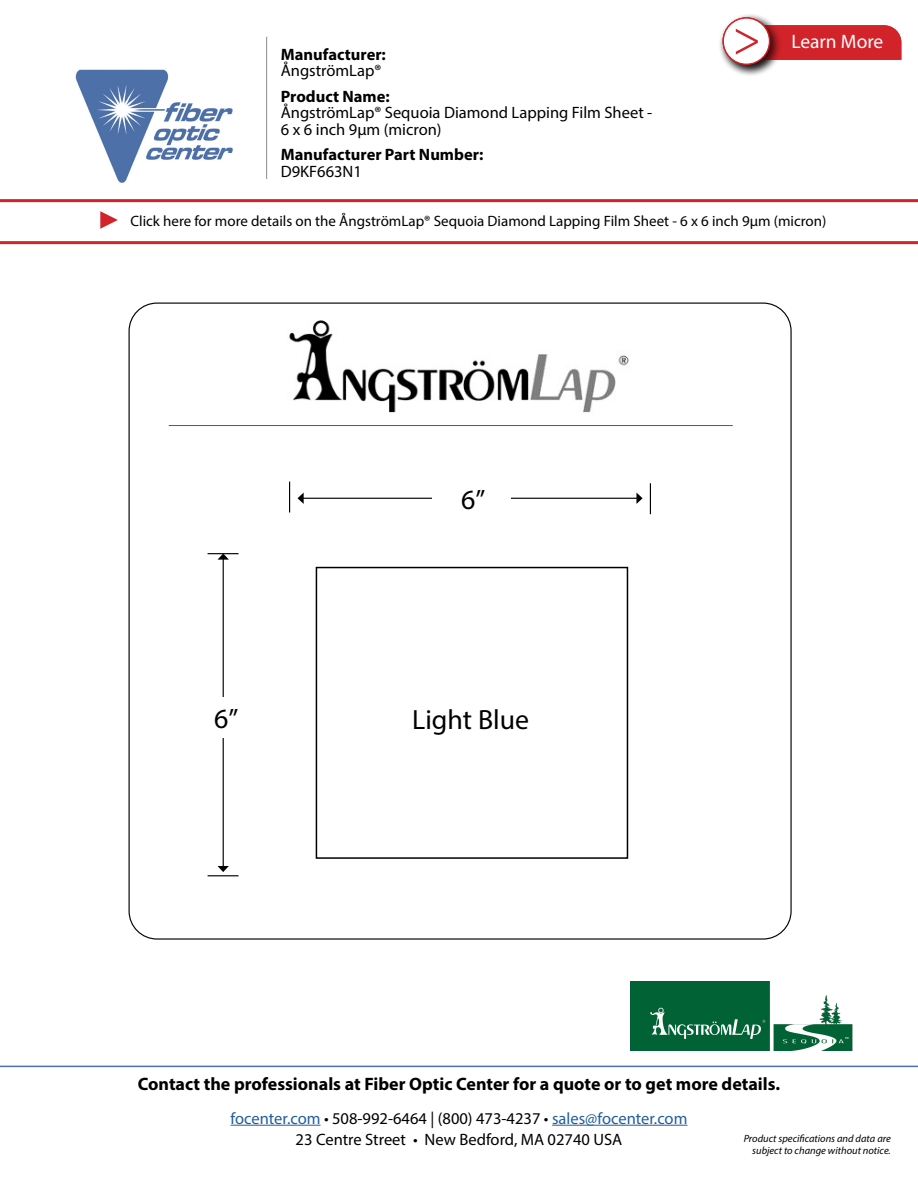
<style>
.page{position:relative;width:918px;height:1188px;background:#fff}
.page>*{position:absolute;margin:0;border:0;box-sizing:border-box;transform-origin:0 0}
.t1{font:51px "Minion Pro";color:#d2232a}
.t2{font:27.9px "Myriad Pro";color:#000}
.t3{font:19.5px "Myriad Pro";color:#fff}
.t4{font:700 18px "Myriad Pro";color:#000}
.t5{font:16.5px/16.5px "Myriad Pro";color:#000}
.t6{font:16.5px "Myriad Pro";color:#215e9e}
.t7{font:700 16.5px/16.5px "Myriad Pro";color:#000}
.t8{font:15px "Myriad Pro";color:#000}
.t9{font:italic 10.5px/12.6px "Myriad Pro";color:#000;text-align:right}
.s1{font-weight:400}
.s2{font-weight:700}
.s3{color:#000}
</style>
<div class="page">
<hr style="left:231px;top:1125px;width:90px;height:1px;background:#215e9e">
<hr style="left:552px;top:1125px;width:135px;height:1px;background:#215e9e">
<hr style="left:0;top:1066px;width:918px;height:1px;background:#4f70a8">
<img style="left:289px;top:320px;width:340px;height:93px">
<hr style="left:303px;top:498px;width:334px;height:1px;background:#000">
<svg style="left:298px;top:493px;width:6px;height:11px"></svg>
<svg style="left:636px;top:493px;width:7px;height:11px"></svg>
<div style="left:433px;top:482px;width:78px;height:32px;background:#fff"></div>
<hr style="left:289px;top:482px;width:1px;height:31px;background:#000">
<hr style="left:650px;top:483px;width:1px;height:31px;background:#000">
<hr style="left:208px;top:553px;width:31px;height:1px;background:#000">
<hr style="left:208px;top:875px;width:31px;height:1px;background:#000">
<hr style="left:223px;top:559px;width:1px;height:308px;background:#000">
<svg style="left:218px;top:554px;width:11px;height:6px"></svg>
<svg style="left:218px;top:866px;width:11px;height:6px"></svg>
<hr style="left:169px;top:425px;width:564px;height:1px;background:#58595b">
<div style="left:191px;top:697px;width:68px;height:41px;background:#fff"></div>
<img style="left:630px;top:981px;width:223px;height:69px">
<hr style="left:266px;top:37px;width:1px;height:142px;background:#8a8c8e">
<div style="left:783px;top:25px;width:118px;height:35px;background:#d2232a"></div>
<div style="left:718px;top:13px;width:65px;height:64px;background:#000;opacity:.75"></div>
<div style="left:723px;top:18px;width:47px;height:46px;background:#fff;border-radius:50%"></div>
<div style="left:723px;top:17px;width:47px;height:48px;border:1px solid #d2232a;border-radius:50%"></div>
<hr style="left:0;top:199px;width:918px;height:3px;background:#d2232a">
<svg style="left:100px;top:211px;width:18px;height:18px"></svg>
<hr style="left:0;top:241px;width:918px;height:3px;background:#d2232a">
<img style="left:75px;top:69px;width:158px;height:114px">
<div style="left:316px;top:567px;width:312px;height:292px;border:2px solid #000"></div>
<p class="t7" style="left:281px;top:46px;width:107px">Manufacturer:<br><span class="s1">ÅngströmLap®</span></p>
<p class="t5" style="left:281px;top:88px;width:373px"><span class="s2">Product Name:<br></span>ÅngströmLap® Sequoia Diamond Lapping Film Sheet -</p>
<p class="t5" style="left:281px;top:121px;width:162px">6 x 6 inch 9µm (micron)</p>
<p class="t7" style="left:281px;top:146px;width:204px">Manufacturer Part Number:</p>
<p class="t5" style="left:281px;top:163px;width:83px">D9KF663N1</p>
<p class="t1" style="left:733px;top:4px;width:30px">&gt;</p>
<p class="t3" style="left:791px;top:30px;width:93px">Learn More</p>
<p class="t8" style="left:130px;top:212px;width:697px">Click here for more details on the ÅngströmLap® Sequoia Diamond Lapping Film Sheet - 6 x 6 inch 9µm (micron)</p>
<p class="t2" style="left:461px;top:482px;width:26px">6”</p>
<p class="t2" style="left:214px;top:701px;width:26px">6”</p>
<p class="t2" style="left:412px;top:702px;width:118px">Light Blue</p>
<p class="t4" style="left:138px;top:1072px;width:644px">Contact the professionals at Fiber Optic Center for a quote or to get more details.</p>
<p class="t6" style="left:231px;top:1108px;width:458px">focenter.com <span class="s3">• 508-992-6464 | (800) 473-4237 •</span> sales@focenter.com</p>
<p class="t5" style="left:296px;top:1131px;width:328px">23 Centre Street • New Bedford, MA 02740 USA</p>
<p class="t9" style="left:744px;top:1132px;width:149px">Product specifications and data are subject to change without notice.</p>
</div>
